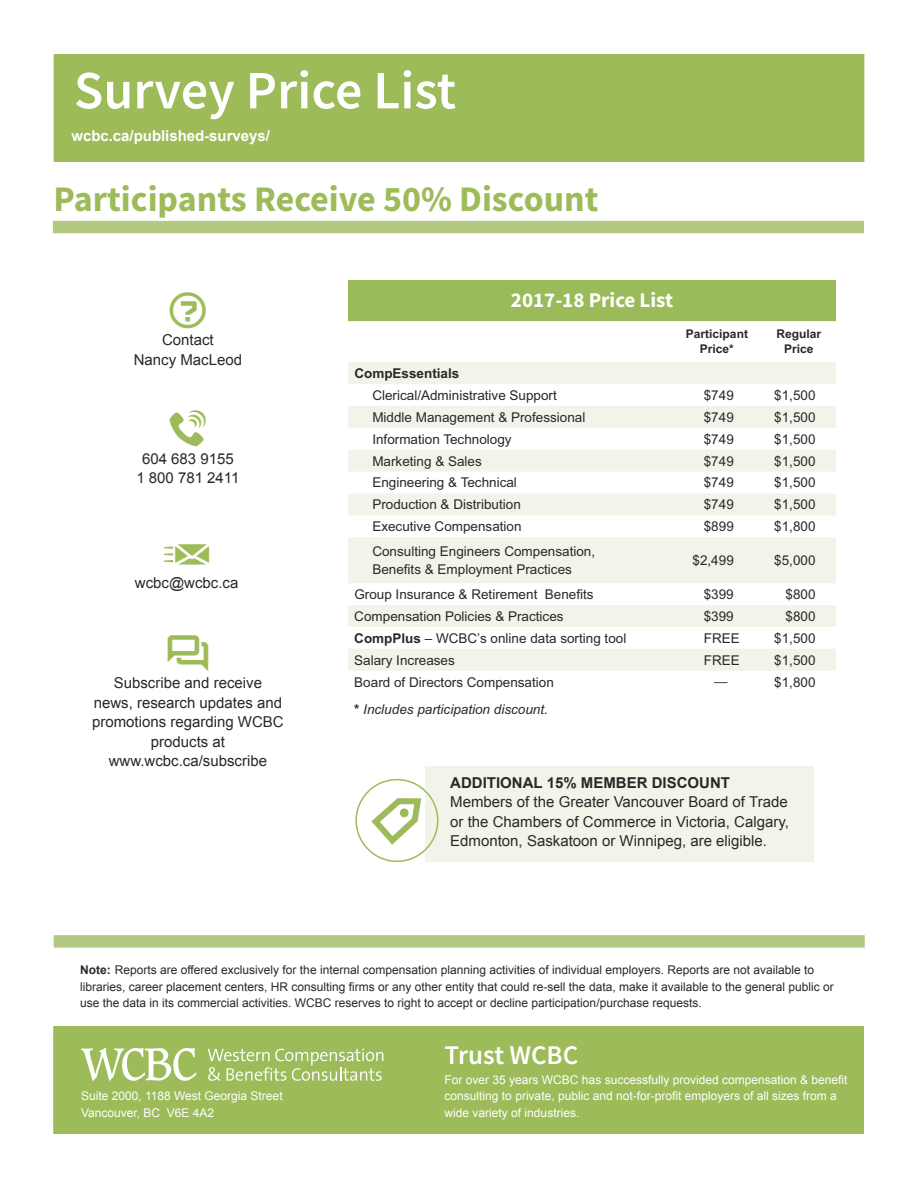
<style>
.page{position:relative;width:918px;height:1188px;background:#fff}
.page>*{position:absolute;margin:0;border:0;box-sizing:border-box;transform-origin:0 0}
.t1{font:600 54px "Source Sans Pro";color:#fff}
.t2{font:700 36px "Source Sans Pro";color:#9dbb59}
.t3{font:600 27px "Source Sans Pro";color:#fff}
.t4{font:700 21px "Source Sans Pro";color:#fff}
.t5{font:15px/19.5px "Arial";color:#292829;text-align:center}
.t6{font:700 15px "Arial";color:#292829}
.t7{font:700 15px "Arial";color:#fff}
.t8{font:13.5px/18px "Arial";color:#292829}
.t9{font:italic 13.5px "Arial";color:#292829}
.t10{font:700 13.5px "Arial";color:#292829}
.t11{font:13.5px "Candara";color:#292829}
.t12{font:12px/16.5px "Arial";color:#292829}
.t13{font:12px/16.5px "Arial";color:#fff}
.t14{font:700 12px/15px "Arial";color:#292829;text-align:center}
.s1{font-weight:700}
.s2{font-weight:700;font-style:normal}
</style>
<div class="page">
<div style="left:54px;top:54px;width:810px;height:108px;background:#9dbb59"></div>
<div style="left:53px;top:1026px;width:811px;height:108px;background:#9dbb59"></div>
<svg style="left:208px;top:1049px;width:175px;height:32px"></svg>
<svg style="left:81px;top:1048px;width:115px;height:33px"></svg>
<div style="left:53px;top:221px;width:811px;height:12px;background:#b3c981"></div>
<div style="left:426px;top:766px;width:388px;height:96px;background:#f2f4e9"></div>
<div style="left:355px;top:779px;width:83px;height:83px;border:2px solid #9dbb59;border-radius:50%"></div>
<svg style="left:367px;top:798px;width:58px;height:51px"></svg>
<div style="left:54px;top:935px;width:811px;height:13px;background:#b3c981;border:2px solid #b3c981"></div>
<div style="left:348px;top:280px;width:488px;height:41px;background:#9bbb5a"></div>
<svg style="left:348px;top:321px;width:488px;height:1px"></svg>
<svg style="left:348px;top:362px;width:488px;height:309px;fill:#f1f4e9"></svg>
<h1 class="t1" style="left:74px;top:55px;width:384px">Survey Price List</h1>
<p class="t7" style="left:71px;top:125px;width:200px">wcbc.ca/published-surveys/</p>
<h2 class="t2" style="left:54px;top:175px;width:546px">Participants Receive 50% Discount</h2>
<p class="t5" style="left:134px;top:331px;width:110px">Contact<br>Nancy MacLeod</p>
<p class="t5" style="left:136px;top:449px;width:105px">604 683 9155<br>1 800 781 2411</p>
<p class="t5" style="left:135px;top:574px;width:105px">wcbc@wcbc.ca</p>
<p class="t5" style="left:92px;top:673px;width:193px">Subscribe and receive<br>news, research updates and promotions regarding WCBC products at www.wcbc.ca/subscribe</p>
<h3 class="t4" style="left:511px;top:286px;width:164px">2017-18 Price List</h3>
<p class="t14" style="left:686px;top:327px;width:64px">Participant<br>Price*</p>
<p class="t14" style="left:776px;top:327px;width:46px">Regular<br>Price</p>
<p class="t10" style="left:354px;top:364px;width:107px">CompEssentials</p>
<p class="t8" style="left:372px;top:386px;width:186px">Clerical/Administrative Support</p>
<p class="t8" style="left:704px;top:386px;width:32px">$749</p>
<p class="t8" style="left:774px;top:386px;width:43px">$1,500</p>
<p class="t8" style="left:372px;top:408px;width:215px">Middle Management &amp; Professional</p>
<p class="t8" style="left:704px;top:408px;width:32px">$749</p>
<p class="t8" style="left:774px;top:408px;width:43px">$1,500</p>
<p class="t8" style="left:372px;top:430px;width:141px">Information Technology</p>
<p class="t8" style="left:704px;top:430px;width:32px">$749</p>
<p class="t8" style="left:774px;top:430px;width:43px">$1,500</p>
<p class="t8" style="left:372px;top:452px;width:111px">Marketing &amp; Sales</p>
<p class="t8" style="left:704px;top:452px;width:32px">$749</p>
<p class="t8" style="left:774px;top:452px;width:43px">$1,500</p>
<p class="t8" style="left:372px;top:474px;width:146px">Engineering &amp; Technical</p>
<p class="t8" style="left:704px;top:474px;width:32px">$749</p>
<p class="t8" style="left:774px;top:474px;width:43px">$1,500</p>
<p class="t8" style="left:372px;top:496px;width:150px">Production &amp; Distribution</p>
<p class="t8" style="left:704px;top:496px;width:32px">$749</p>
<p class="t8" style="left:774px;top:496px;width:43px">$1,500</p>
<p class="t8" style="left:372px;top:518px;width:151px">Executive Compensation</p>
<p class="t8" style="left:704px;top:518px;width:32px">$899</p>
<p class="t8" style="left:774px;top:518px;width:43px">$1,800</p>
<p class="t8" style="left:372px;top:542px;width:224px">Consulting Engineers Compensation,<br>Benefits &amp; Employment Practices</p>
<p class="t8" style="left:693px;top:551px;width:43px">$2,499</p>
<p class="t8" style="left:774px;top:551px;width:43px">$5,000</p>
<p class="t8" style="left:354px;top:585px;width:241px">Group Insurance &amp; Retirement Benefits</p>
<p class="t8" style="left:704px;top:585px;width:32px">$399</p>
<p class="t8" style="left:786px;top:585px;width:32px">$800</p>
<p class="t8" style="left:354px;top:607px;width:211px">Compensation Policies &amp; Practices</p>
<p class="t8" style="left:704px;top:607px;width:32px">$399</p>
<p class="t8" style="left:786px;top:607px;width:32px">$800</p>
<p class="t8" style="left:354px;top:629px;width:274px"><span class="s1">CompPlus</span> – WCBC’s online data sorting tool</p>
<p class="t8" style="left:704px;top:629px;width:38px">FREE</p>
<p class="t8" style="left:774px;top:629px;width:43px">$1,500</p>
<p class="t8" style="left:354px;top:651px;width:102px">Salary Increases</p>
<p class="t8" style="left:704px;top:651px;width:38px">FREE</p>
<p class="t8" style="left:774px;top:651px;width:43px">$1,500</p>
<p class="t8" style="left:354px;top:673px;width:201px">Board of Directors Compensation</p>
<p class="t11" style="left:714px;top:673px;width:15px">—</p>
<p class="t8" style="left:774px;top:673px;width:43px">$1,800</p>
<p class="t9" style="left:354px;top:701px;width:195px"><span class="s2">*</span> Includes participation discount.</p>
<p class="t6" style="left:450px;top:772px;width:281px">ADDITIONAL 15% MEMBER DISCOUNT</p>
<p class="t5" style="left:450px;top:792px;width:340px;text-align:justify">Members of the Greater Vancouver Board of Trade or the Chambers of Commerce in Victoria, Calgary, Edmonton, Saskatoon or Winnipeg, are eligible.</p>
<p class="t12" style="left:80px;top:962px;width:755px"><span class="s1">Note:</span> Reports are offered exclusively for the internal compensation planning activities of individual employers. Reports are not available to libraries, career placement centers, HR consulting firms or any other entity that could re-sell the data, make it available to the general public or use the data in its commercial activities. WCBC reserves to right to accept or decline participation/purchase requests.</p>
<p class="t13" style="left:81px;top:1088px;width:203px">Suite 2000, 1188 West Georgia Street<br>Vancouver, BC V6E 4A2</p>
<h3 class="t3" style="left:445px;top:1037px;width:135px">Trust WCBC</h3>
<p class="t13" style="left:445px;top:1072px;width:404px">For over 35 years WCBC has successfully provided compensation &amp; benefit consulting to private, public and not-for-profit employers of all sizes from a wide variety of industries.</p>
</div>
